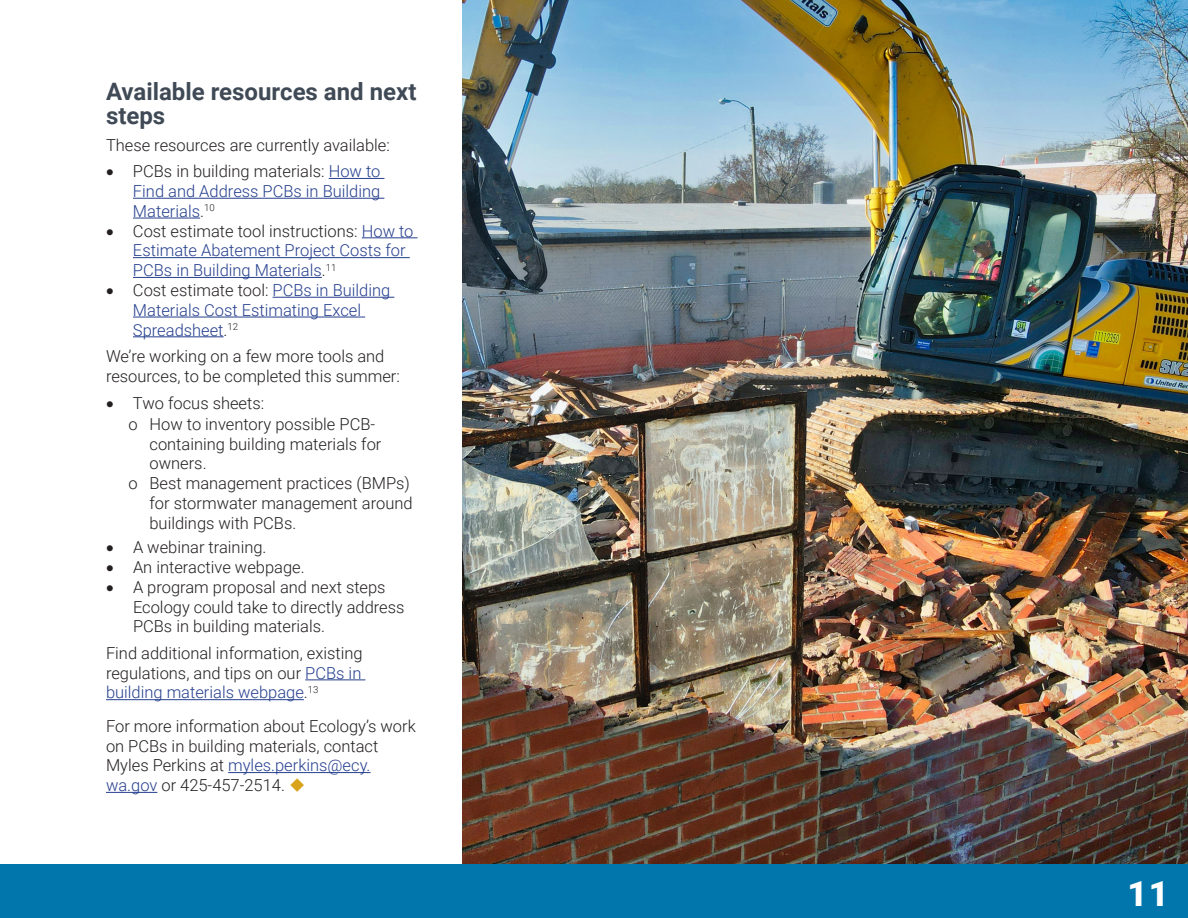
<style>
.page{position:relative;width:1188px;height:918px;background:#fff}
.page>*{position:absolute;margin:0;border:0;box-sizing:border-box;transform-origin:0 0}
.t1{font:900 34.5px "Roboto";color:#fff}
.Article_Heading__H4{font:700 24px/24px "Roboto";color:#404a56}
.t2{font:300 16.5px/19.8px "Roboto";color:#231f20}
.t3{font:300 16.5px/19.8px "Roboto";color:#253f8e}
.s1{color:#231f20}
.s2{color:#253f8e}
.s3{color:#d9a31a}
</style>
<div class="page">
<img style="left:462px;top:0;width:726px;height:864px">
<div style="left:0;top:864px;width:1188px;height:54px;background:#0176ac"></div>
<hr style="left:329px;top:178px;width:55px;height:1px;background:#253f8e">
<hr style="left:133px;top:198px;width:251px;height:1px;background:#253f8e">
<hr style="left:133px;top:218px;width:67px;height:1px;background:#253f8e">
<hr style="left:362px;top:237px;width:56px;height:1px;background:#253f8e">
<hr style="left:133px;top:257px;width:277px;height:1px;background:#253f8e">
<hr style="left:133px;top:277px;width:189px;height:1px;background:#253f8e">
<hr style="left:273px;top:297px;width:121px;height:1px;background:#253f8e">
<hr style="left:133px;top:317px;width:232px;height:1px;background:#253f8e">
<hr style="left:133px;top:336px;width:91px;height:1px;background:#253f8e">
<hr style="left:305px;top:679px;width:60px;height:1px;background:#253f8e">
<hr style="left:106px;top:699px;width:198px;height:1px;background:#253f8e">
<hr style="left:228px;top:772px;width:143px;height:1px;background:#253f8e">
<hr style="left:106px;top:792px;width:51px;height:1px;background:#253f8e">
<h4 class="Article_Heading__H4" style="left:106px;top:79px;width:312px">Available resources and next steps</h4>
<p class="t2" style="left:106px;top:134px;width:285px">These resources are currently available:</p>
<p class="t3" style="left:133px;top:161px;width:249px;text-align:justify;text-indent:-27px"><span class="s1">• PCBs in building materials:</span> How to Find and Address PCBs in Building Materials<span class="s1">.</span><sup>10</sup></p>
<p class="t3" style="left:133px;top:220px;width:282px;text-indent:-27px"><span class="s1">• Cost estimate tool instructions:</span> How to<br>Estimate Abatement Project Costs for<br>PCBs in Building Materials<span class="s1">.</span><sup>11</sup></p>
<p class="t3" style="left:133px;top:280px;width:259px;text-indent:-27px"><span class="s1">• Cost estimate tool:</span> PCBs in Building<br>Materials Cost Estimating Excel<br>Spreadsheet<span class="s1">.</span><sup>12</sup></p>
<p class="t2" style="left:106px;top:346px;width:295px">We’re working on a few more tools and resources, to be completed this summer:</p>
<p class="t2" style="left:106px;top:392px;width:160px">• Two focus sheets:</p>
<p class="t2" style="left:150px;top:413px;width:233px;text-indent:-21px">o How to inventory possible PCB&shy;containing building materials for owners.</p>
<p class="t2" style="left:150px;top:473px;width:265px;text-indent:-21px">o Best management practices (BMPs) for stormwater management around buildings with PCBs.</p>
<p class="t2" style="left:106px;top:537px;width:162px">• A webinar training.</p>
<p class="t2" style="left:106px;top:557px;width:200px">• An interactive webpage.</p>
<p class="t2" style="left:133px;top:576px;width:273px;text-indent:-27px">• A program proposal and next steps<br>Ecology could take to directly address<br>PCBs in building materials.</p>
<p class="t2" style="left:106px;top:643px;width:258px;text-align:justify">Find additional information, existing regulations, and tips on our <span class="s2">PCBs in building materials webpage</span>.<sup>13</sup></p>
<p class="t2" style="left:106px;top:715px;width:311px">For more information about Ecology’s work on PCBs in building materials, contact Myles Perkins at <span class="s2">myles.perkins@ecy. wa.gov</span> or 425-457-2514. <span class="s3">◆</span></p>
<h1 class="t1" style="left:1127px;top:870px;width:43px">11</h1>
</div>
